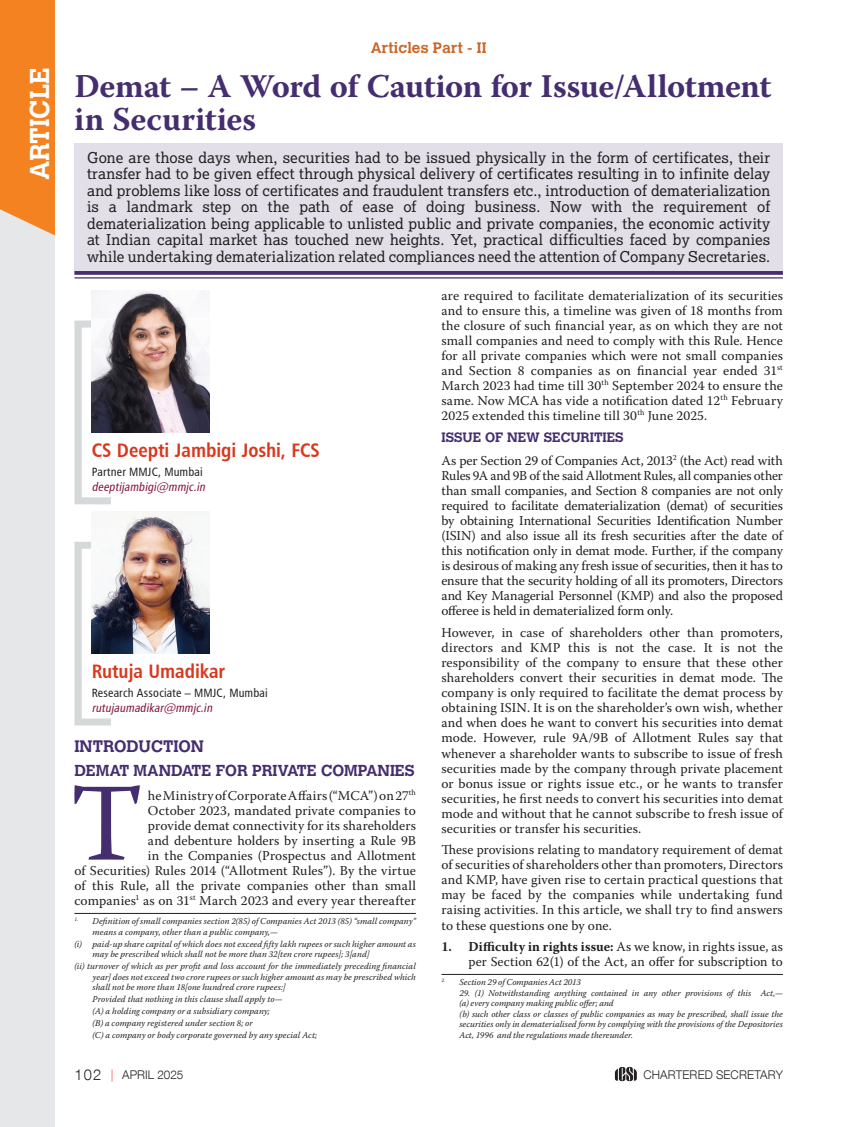
<style>
.page{position:relative;width:851px;height:1127px;background:#fff}
.page>*{position:absolute;margin:0;border:0;box-sizing:border-box;transform-origin:0 0}
.t1{font:110.4px "Warnock Pro";color:#452e70}
.t2{font:700 33px/33px "Warnock Pro";letter-spacing:-.01em;color:#452e70}
.t3{font:700 27px "Calvert MT Std";color:#fff}
.t4{font:19.5px "Humanist 777 BT Bold Condensed B";letter-spacing:-.005em;color:#d8381e}
.t5{font:700 16.5px "Calvert MT Std";color:#452e70}
.t6{font:700 15.75px "Calvert MT Std";color:#452e70}
.t7{font:15px/16.5px "Lexia Da Ma";letter-spacing:.005em;color:#231f20;text-align:justify}
.t8{font:700 15px "Calvert MT Std";letter-spacing:.015em;color:#cb6627}
.t9{font:13.5px/15px "Warnock Pro";letter-spacing:.005em;color:#231f20;text-align:justify}
.t10{font:700 13.5px "Calvert MT Std";color:#452e70}
.t11{font:12px "Humanist 777 BT Roman Condensed B";letter-spacing:.015em;color:#231f20}
.t12{font:italic 12px "Humanist 777 BT Roman Condensed B";letter-spacing:.01em;color:#81123a}
.t13{font:300 12px "Helvetica Neue LT Com";letter-spacing:.01em;color:#231f20}
.t14{font:italic 9px/10.5px "Warnock Pro";letter-spacing:.005em;color:#231f20}
.s1{font-weight:700}
.s2{font-size:15px}
.s3{color:#ee1d23}
</style>
<div class="page">
<div style="left:0;top:0;width:55px;height:1127px;background:#e6e7e9"></div>
<div style="left:0;top:0;width:55px;height:235px;background:#f58220"></div>
<svg style="left:614px;top:1067px;width:22px;height:14px"></svg>
<svg style="left:74px;top:320px;width:37px;height:184px"></svg>
<svg style="left:74px;top:542px;width:37px;height:183px"></svg>
<img style="left:92px;top:290px;width:117px;height:142px">
<img style="left:92px;top:511px;width:117px;height:143px">
<div style="left:74px;top:144px;width:708px;height:131px;background:#e3dfe8"></div>
<svg style="left:74px;top:271px;width:708px;height:4px;background:#4e3877"></svg>
<hr style="left:74px;top:277px;width:708px;height:1px;background:#452e70">
<hr style="left:74px;top:913px;width:342px;height:1px;background:#231f20">
<hr style="left:441px;top:974px;width:341px;height:1px;background:#231f20">
<h3 class="t3" style="left:23px;top:180px;width:115px;rotate:-90deg">ARTICLE</h3>
<p class="t8" style="left:370px;top:38px;width:117px">Articles Part - II</p>
<h2 class="t2" style="left:74px;top:69px;width:698px">Demat – A Word of Caution for Issue/Allotment in Securities</h2>
<p class="t7" style="left:87px;top:149px;width:684px">Gone are those days when, securities had to be issued physically in the form of certificates, their transfer had to be given effect through physical delivery of certificates resulting in to infinite delay and problems like loss of certificates and fraudulent transfers etc., introduction of dematerialization is a landmark step on the path of ease of doing business. Now with the requirement of dematerialization being applicable to unlisted public and private companies, the economic activity at Indian capital market has touched new heights. Yet, practical difficulties faced by companies while undertaking dematerialization related compliances need the attention of Company Secretaries.</p>
<h3 class="t4" style="left:92px;top:437px;width:229px">CS Deepti Jambigi Joshi, FCS</h3>
<p class="t11" style="left:92px;top:464px;width:113px">Partner MMJC, Mumbai</p>
<p class="t12" style="left:92px;top:479px;width:117px">deeptijambigi@mmjc.in</p>
<h3 class="t4" style="left:92px;top:658px;width:135px">Rutuja Umadikar</h3>
<p class="t11" style="left:92px;top:685px;width:177px">Research Associate – MMJC, Mumbai</p>
<p class="t12" style="left:92px;top:700px;width:124px">rutujaumadikar@mmjc.in</p>
<p class="t5" style="left:74px;top:735px;width:131px">INTRODUCTION</p>
<p class="t6" style="left:74px;top:760px;width:341px">DEMAT MANDATE FOR PRIVATE COMPANIES</p>
<h1 class="t1" style="left:69px;top:757px;width:75px">T</h1>
<p class="t9" style="left:74px;top:787px;width:343px;text-align:right">he Ministry of Corporate Affairs (“MCA”) on 27<sup>th<br></sup>October 2023, mandated private companies to<br>provide demat connectivity for its shareholders<br>and debenture holders by inserting a Rule 9B<br>in the Companies (Prospectus and Allotment<br>of Securities) Rules 2014 (“Allotment Rules”). By the virtue of this Rule, all the private companies other than small companies<sup>1</sup> as on 31<sup>st</sup> March 2023 and every year thereafter</p>
<p class="t14" style="left:92px;top:916px;width:325px;text-indent:-18px"><sup>1.</sup> Definition of small companies section 2(85) of Companies Act 2013 (85) “small company” means a company, other than a public company,—</p>
<p class="t14" style="left:92px;top:938px;width:325px;text-indent:-18px">(i) paid-up share capital of which does not exceed fifty lakh rupees or such higher amount as may be prescribed which shall not be more than 32[ten crore rupees]; 3[and]</p>
<p class="t14" style="left:92px;top:961px;width:325px;text-align:justify;text-indent:-18px">(ii) turnover of which as per profit and loss account for the immediately preceding financial year] does not exceed two crore rupees or such higher amount as may be prescribed which shall not be more than 18[one hundred crore rupees:]</p>
<p class="t14" style="left:92px;top:993px;width:226px;line-height:12px">Provided that nothing in this clause shall apply to—<br>(A) a holding company or a subsidiary company;<br>(B) a company registered under section 8; or<br>(C) a company or body corporate governed by any special Act;</p>
<p class="t9" style="left:441px;top:288px;width:343px">are required to facilitate dematerialization of its securities and to ensure this, a timeline was given of 18 months from the closure of such financial year, as on which they are not small companies and need to comply with this Rule. Hence for all private companies which were not small companies and Section 8 companies as on financial year ended 31<sup>st </sup>March 2023 had time till 30<sup>th</sup> September 2024 to ensure the same. Now MCA has vide a notification dated 12<sup>th</sup> February 2025 extended this timeline till 30<sup>th</sup> June 2025.</p>
<p class="t10" style="left:441px;top:429px;width:183px">ISSUE OF NEW SECURITIES</p>
<p class="t9" style="left:441px;top:453px;width:343px">As per Section 29 of Companies Act, 2013<sup>2</sup> (the Act) read with Rules 9A and 9B of the said Allotment Rules, all companies other than small companies, and Section 8 companies are not only required to facilitate dematerialization (demat) of securities by obtaining International Securities Identification Number (ISIN) and also issue all its fresh securities after the date of this notification only in demat mode. Further, if the company is desirous of making any fresh issue of securities, then it has to ensure that the security holding of all its promoters, Directors and Key Managerial Personnel (KMP) and also the proposed offeree is held in dematerialized form only.</p>
<p class="t9" style="left:441px;top:625px;width:343px">However, in case of shareholders other than promoters, directors and KMP this is not the case. It is not the responsibility of the company to ensure that these other shareholders convert their securities in demat mode. The company is only required to facilitate the demat process by obtaining ISIN. It is on the shareholder’s own wish, whether and when does he want to convert his securities into demat mode. However, rule 9A/9B of Allotment Rules say that whenever a shareholder wants to subscribe to issue of fresh securities made by the company through private placement or bonus issue or rights issue etc., or he wants to transfer securities, he first needs to convert his securities into demat mode and without that he cannot subscribe to fresh issue of securities or transfer his securities.</p>
<p class="t9" style="left:441px;top:842px;width:343px">These provisions relating to mandatory requirement of demat of securities of shareholders other than promoters, Directors and KMP, have given rise to certain practical questions that may be faced by the companies while undertaking fund raising activities. In this article, we shall try to find answers to these questions one by one.</p>
<p class="t9" style="left:441px;top:939px;width:343px;text-align:right"><span class="s1">1. Difficulty in rights issue:</span> As we know, in rights issue, as per Section 62(1) of the Act, an offer for subscription to</p>
<p class="t14" style="left:441px;top:977px;width:141px"><sup>2.</sup> Section 29 of Companies Act 2013</p>
<p class="t14" style="left:459px;top:987px;width:325px">29. (1) Notwithstanding anything contained in any other provisions of this Act,— (a) every company making public offer; and<br>(b) such other class or classes of public companies as may be prescribed, shall issue the securities only in dematerialised form by complying with the provisions of the Depositories Act, 1996 and the regulations made thereunder.</p>
<p class="t13" style="left:74px;top:1068px;width:110px"><span class="s2">102</span> <span class="s3">|</span> APRIL 2025</p>
<p class="t13" style="left:643px;top:1067px;width:141px">CHARTERED SECRETARY</p>
</div>
